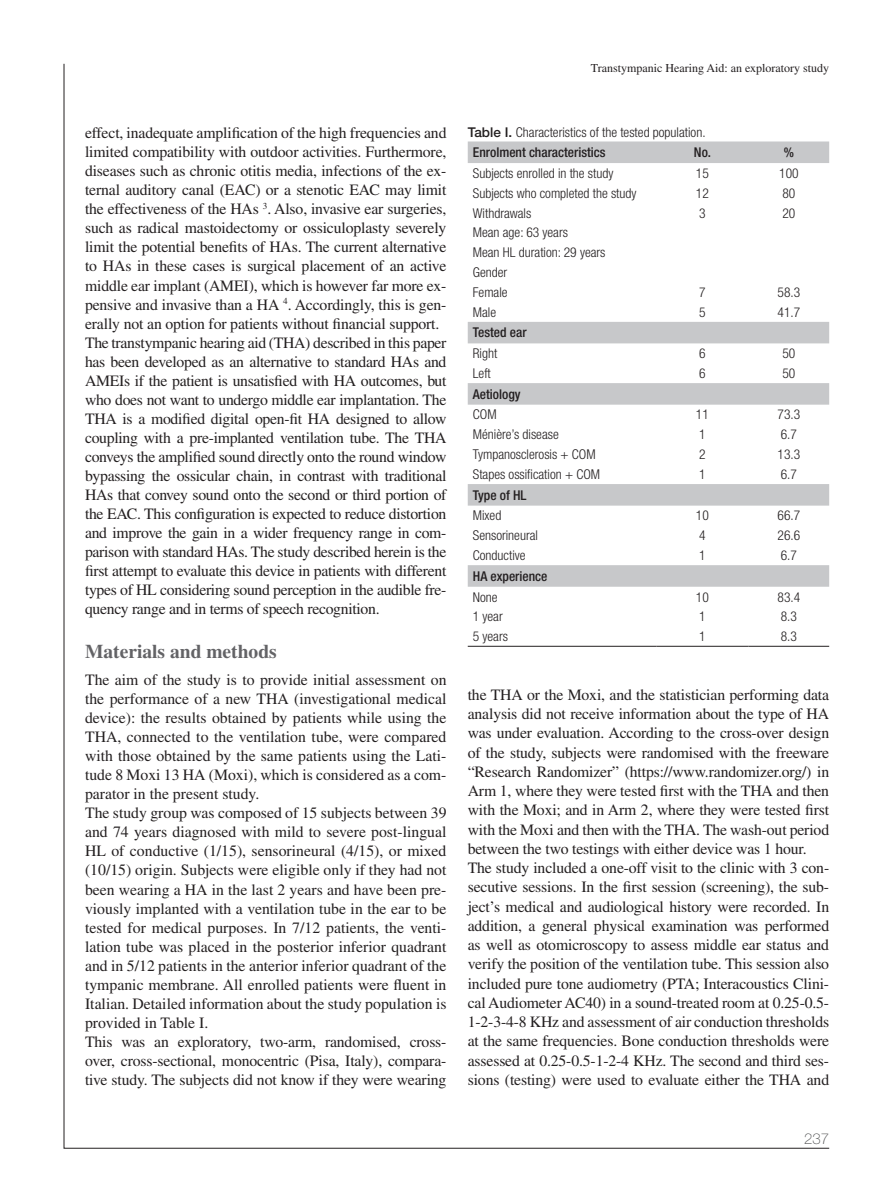
<style>
.page{position:relative;width:893px;height:1191px;background:#fff}
.page>*{position:absolute;margin:0;border:0;box-sizing:border-box;transform-origin:0 0}
.t1{font:700 19.5px "Times LT Std";color:#636366}
.t2{font:15.75px/19px "Times LT Std";letter-spacing:-.01em;color:#231f20}
.t3{font:100 15px "Helvetica Neue LT Std";color:#4b4c4d}
.t4{font:300 condensed 13.5px/19.8px "Helvetica Neue LT Std";color:#231f20}
.t5{font:500 condensed 13.5px "Helvetica Neue LT Std";color:#231f20}
.t6{font:12px "Times LT Std";color:#231f20}
.s1{font-weight:500;font-stretch:normal}
.s2{font-weight:500}
</style>
<div class="page">
<svg style="left:468px;top:141px;width:361px;height:446px"></svg>
<hr style="left:468px;top:646px;width:188px;height:1px;background:#231f20">
<hr style="left:656px;top:646px;width:93px;height:1px;background:#231f20">
<hr style="left:749px;top:646px;width:80px;height:1px;background:#231f20">
<p class="t6" style="left:591px;top:61px;width:240px">Transtympanic Hearing Aid: an exploratory study</p>
<p class="t2" style="left:85px;top:123px;width:363px">effect, inadequate amplification of the high frequencies and limited compatibility with outdoor activities. Furthermore, diseases such as chronic otitis media, infections of the ex&shy;ternal auditory canal (EAC) or a stenotic EAC may limit the effectiveness of the HAs <sup>3</sup>. Also, invasive ear surgeries, such as radical mastoidectomy or ossiculoplasty severely limit the potential benefits of HAs. The current alternative to HAs in these cases is surgical placement of an active middle ear implant (AMEI), which is however far more ex&shy;pensive and invasive than a HA <sup>4</sup>. Accordingly, this is gen&shy;erally not an option for patients without financial support.<br>The transtympanic hearing aid (THA) described in this paper has been developed as an alternative to standard HAs and AMEIs if the patient is unsatisfied with HA outcomes, but who does not want to undergo middle ear implantation. The THA is a modified digital open-fit HA designed to allow coupling with a pre-implanted ventilation tube. The THA conveys the amplified sound directly onto the round window bypassing the ossicular chain, in contrast with traditional HAs that convey sound onto the second or third portion of the EAC. This configuration is expected to reduce distortion and improve the gain in a wider frequency range in com&shy;parison with standard HAs. The study described herein is the first attempt to evaluate this device in patients with different types of HL considering sound perception in the audible fre&shy;quency range and in terms of speech recognition.</p>
<p class="t1" style="left:85px;top:639px;width:193px">Materials and methods</p>
<p class="t2" style="left:85px;top:670px;width:363px">The aim of the study is to provide initial assessment on the performance of a new THA (investigational medical device): the results obtained by patients while using the THA, connected to the ventilation tube, were compared with those obtained by the same patients using the Lati&shy;tude 8 Moxi 13 HA (Moxi), which is considered as a com&shy;parator in the present study.<br>The study group was composed of 15 subjects between 39 and 74 years diagnosed with mild to severe post-lingual HL of conductive (1/15), sensorineural (4/15), or mixed (10/15) origin. Subjects were eligible only if they had not been wearing a HA in the last 2 years and have been pre&shy;viously implanted with a ventilation tube in the ear to be tested for medical purposes. In 7/12 patients, the venti&shy;lation tube was placed in the posterior inferior quadrant and in 5/12 patients in the anterior inferior quadrant of the tympanic membrane. All enrolled patients were fluent in Italian. Detailed information about the study population is provided in Table I.<br>This was an exploratory, two-arm, randomised, cross&shy;over, cross-sectional, monocentric (Pisa, Italy), compara&shy;tive study. The subjects did not know if they were wearing</p>
<p class="t4" style="left:473px;top:122px;width:234px;text-indent:-5px"><span class="s1">Table I.</span> Characteristics of the tested population.<br><span class="s2">Enrolment characteristics</span></p>
<p class="t5" style="left:694px;top:144px;width:18px">No.</p>
<p class="t5" style="left:784px;top:144px;width:12px">%</p>
<p class="t4" style="left:473px;top:163px;width:142px">Subjects enrolled in the study</p>
<p class="t4" style="left:696px;top:163px;width:14px">15</p>
<p class="t4" style="left:779px;top:163px;width:21px">100</p>
<p class="t4" style="left:473px;top:183px;width:165px">Subjects who completed the study</p>
<p class="t4" style="left:696px;top:183px;width:14px">12</p>
<p class="t4" style="left:782px;top:183px;width:14px">80</p>
<p class="t4" style="left:473px;top:203px;width:60px">Withdrawals</p>
<p class="t4" style="left:699px;top:203px;width:8px">3</p>
<p class="t4" style="left:782px;top:203px;width:14px">20</p>
<p class="t4" style="left:473px;top:222px;width:134px">Mean age: 63 years<br>Mean HL duration: 29 years<br>Gender<br>Female</p>
<p class="t4" style="left:699px;top:282px;width:8px">7</p>
<p class="t4" style="left:778px;top:282px;width:24px">58.3</p>
<p class="t4" style="left:473px;top:302px;width:25px">Male</p>
<p class="t4" style="left:699px;top:302px;width:8px">5</p>
<p class="t4" style="left:778px;top:302px;width:24px">41.7</p>
<p class="t5" style="left:473px;top:325px;width:55px">Tested ear</p>
<p class="t4" style="left:473px;top:343px;width:26px">Right</p>
<p class="t4" style="left:699px;top:343px;width:8px">6</p>
<p class="t4" style="left:782px;top:343px;width:14px">50</p>
<p class="t4" style="left:473px;top:363px;width:20px">Left</p>
<p class="t4" style="left:699px;top:363px;width:8px">6</p>
<p class="t4" style="left:782px;top:363px;width:14px">50</p>
<p class="t5" style="left:473px;top:386px;width:49px">Aetiology</p>
<p class="t4" style="left:473px;top:405px;width:25px">COM</p>
<p class="t4" style="left:696px;top:405px;width:14px">11</p>
<p class="t4" style="left:778px;top:405px;width:24px">73.3</p>
<p class="t4" style="left:473px;top:424px;width:87px">Ménière’s disease</p>
<p class="t4" style="left:699px;top:424px;width:8px">1</p>
<p class="t4" style="left:781px;top:424px;width:18px">6.7</p>
<p class="t4" style="left:473px;top:444px;width:124px">Tympanosclerosis + COM</p>
<p class="t4" style="left:699px;top:444px;width:8px">2</p>
<p class="t4" style="left:778px;top:444px;width:24px">13.3</p>
<p class="t4" style="left:473px;top:464px;width:129px">Stapes ossification + COM</p>
<p class="t4" style="left:699px;top:464px;width:8px">1</p>
<p class="t4" style="left:781px;top:464px;width:18px">6.7</p>
<p class="t5" style="left:473px;top:487px;width:55px">Type of HL</p>
<p class="t4" style="left:473px;top:505px;width:30px">Mixed</p>
<p class="t4" style="left:696px;top:505px;width:14px">10</p>
<p class="t4" style="left:778px;top:505px;width:24px">66.7</p>
<p class="t4" style="left:473px;top:525px;width:67px">Sensorineural</p>
<p class="t4" style="left:699px;top:525px;width:8px">4</p>
<p class="t4" style="left:778px;top:525px;width:24px">26.6</p>
<p class="t4" style="left:473px;top:545px;width:54px">Conductive</p>
<p class="t4" style="left:699px;top:545px;width:8px">1</p>
<p class="t4" style="left:781px;top:545px;width:18px">6.7</p>
<p class="t5" style="left:473px;top:568px;width:76px">HA experience</p>
<p class="t4" style="left:473px;top:587px;width:26px">None</p>
<p class="t4" style="left:696px;top:587px;width:14px">10</p>
<p class="t4" style="left:778px;top:587px;width:24px">83.4</p>
<p class="t4" style="left:473px;top:606px;width:31px">1 year</p>
<p class="t4" style="left:699px;top:606px;width:8px">1</p>
<p class="t4" style="left:781px;top:606px;width:18px">8.3</p>
<p class="t4" style="left:473px;top:626px;width:37px">5 years</p>
<p class="t4" style="left:699px;top:626px;width:8px">1</p>
<p class="t4" style="left:781px;top:626px;width:18px">8.3</p>
<p class="t2" style="left:468px;top:685px;width:363px">the THA or the Moxi, and the statistician performing data analysis did not receive information about the type of HA was under evaluation. According to the cross-over design of the study, subjects were randomised with the freeware “Research Randomizer” (https://www.randomizer.org/) in Arm 1, where they were tested first with the THA and then with the Moxi; and in Arm 2, where they were tested first with the Moxi and then with the THA. The wash-out period between the two testings with either device was 1 hour.<br>The study included a one-off visit to the clinic with 3 con&shy;secutive sessions. In the first session (screening), the sub&shy;ject’s medical and audiological history were recorded. In addition, a general physical examination was performed as well as otomicroscopy to assess middle ear status and verify the position of the ventilation tube. This session also included pure tone audiometry (PTA; Interacoustics Clini&shy;cal Audiometer AC40) in a sound-treated room at 0.25-0.5- 1-2-3-4-8 KHz and assessment of air conduction thresholds at the same frequencies. Bone conduction thresholds were assessed at 0.25-0.5-1-2-4 KHz. The second and third ses&shy;sions (testing) were used to evaluate either the THA and</p>
<p class="t3" style="left:804px;top:1130px;width:27px">237</p>
</div>
